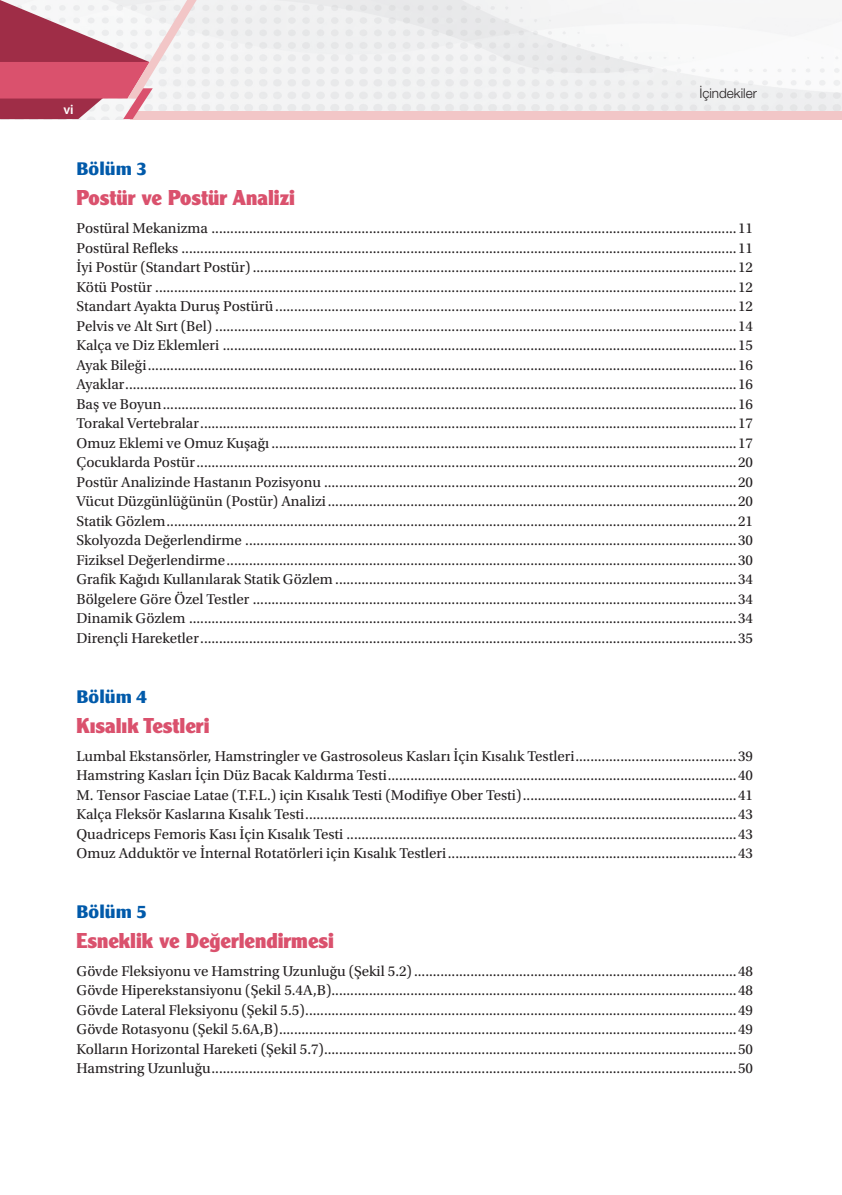
<style>
.page{position:relative;width:842px;height:1195px;background:#fff}
.page>*{position:absolute;margin:0;border:0;box-sizing:border-box;transform-origin:0 0}
.t1{font:900 21px "Clearface BD";color:#da516d}
.t2{font:800 18px "Taxon";color:#015aaa}
.t3{font:15px/19.5px "Utopia Std";color:#231f20;text-align:justify}
.t4{font:300 13.5px "Helvetica Neu";color:#231f20}
.t5{font:600 13.5px "Myriad Pro";color:#fff}
</style>
<div class="page">
<img style="left:197px;top:0;width:645px;height:111px">
<div style="left:131px;top:111px;width:711px;height:8px;background:#f2c6c7"></div>
<svg style="left:0;top:0;width:197px;height:119px"></svg>
<p class="t5" style="left:63px;top:101px;width:12px">vi</p>
<p class="t4" style="left:699px;top:85px;width:59px">İçindekiler</p>
<p class="t2" style="left:77px;top:157px;width:72px">Bölüm 3</p>
<h1 class="t1" style="left:77px;top:185px;width:220px">Postür ve Postür Analizi</h1>
<p class="t3" style="left:77px;top:219px;width:678px">Postüral Mekanizma ............................................................................................................................................11<br>Postüral Refleks ....................................................................................................................................................11<br>İyi Postür (Standart Postür) .................................................................................................................................12<br>Kötü Postür ...........................................................................................................................................................12<br>Standart Ayakta Duruş Postürü...........................................................................................................................12<br>Pelvis ve Alt Sırt (Bel) ...........................................................................................................................................14<br>Kalça ve Diz Eklemleri .........................................................................................................................................15<br>Ayak Bileği.............................................................................................................................................................16<br>Ayaklar...................................................................................................................................................................16<br>Baş ve Boyun.........................................................................................................................................................16<br>Torakal Vertebralar...............................................................................................................................................17<br>Omuz Eklemi ve Omuz Kuşağı ............................................................................................................................17<br>Çocuklarda Postür................................................................................................................................................20<br>Postür Analizinde Hastanın Pozisyonu ..............................................................................................................20<br>Vücut Düzgünlüğünün (Postür) Analizi.............................................................................................................20<br>Statik Gözlem........................................................................................................................................................21<br>Skolyozda Değerlendirme ...................................................................................................................................30<br>Fiziksel Değerlendirme........................................................................................................................................30<br>Grafik Kağıdı Kullanılarak Statik Gözlem ...........................................................................................................34<br>Bölgelere Göre Özel Testler .................................................................................................................................34<br>Dinamik Gözlem ..................................................................................................................................................34<br>Dirençli Hareketler...............................................................................................................................................35</p>
<p class="t2" style="left:77px;top:685px;width:72px">Bölüm 4</p>
<h1 class="t1" style="left:77px;top:712px;width:134px">Kısalık Testleri</h1>
<p class="t3" style="left:77px;top:746px;width:678px">Lumbal Ekstansörler, Hamstringler ve Gastrosoleus Kasları İçin Kısalık Testleri...........................................39<br>Hamstring Kasları İçin Düz Bacak Kaldırma Testi.............................................................................................40<br>M. Tensor Fasciae Latae (T.F.L.) için Kısalık Testi (Modifiye Ober Testi).........................................................41<br>Kalça Fleksör Kaslarına Kısalık Testi...................................................................................................................43<br>Quadriceps Femoris Kası İçin Kısalık Testi ........................................................................................................43<br>Omuz Adduktör ve İnternal Rotatörleri için Kısalık Testleri.............................................................................43</p>
<p class="t2" style="left:77px;top:900px;width:72px">Bölüm 5</p>
<h1 class="t1" style="left:77px;top:927px;width:259px">Esneklik ve Değerlendirmesi</h1>
<p class="t3" style="left:77px;top:961px;width:678px">Gövde Fleksiyonu ve Hamstring Uzunluğu (Şekil 5.2)......................................................................................48<br>Gövde Hiperekstansiyonu (Şekil 5.4A,B)............................................................................................................48<br>Gövde Lateral Fleksiyonu (Şekil 5.5)...................................................................................................................49<br>Gövde Rotasyonu (Şekil 5.6A,B)..........................................................................................................................49<br>Kolların Horizontal Hareketi (Şekil 5.7)..............................................................................................................50<br>Hamstring Uzunluğu............................................................................................................................................50</p>
</div>
